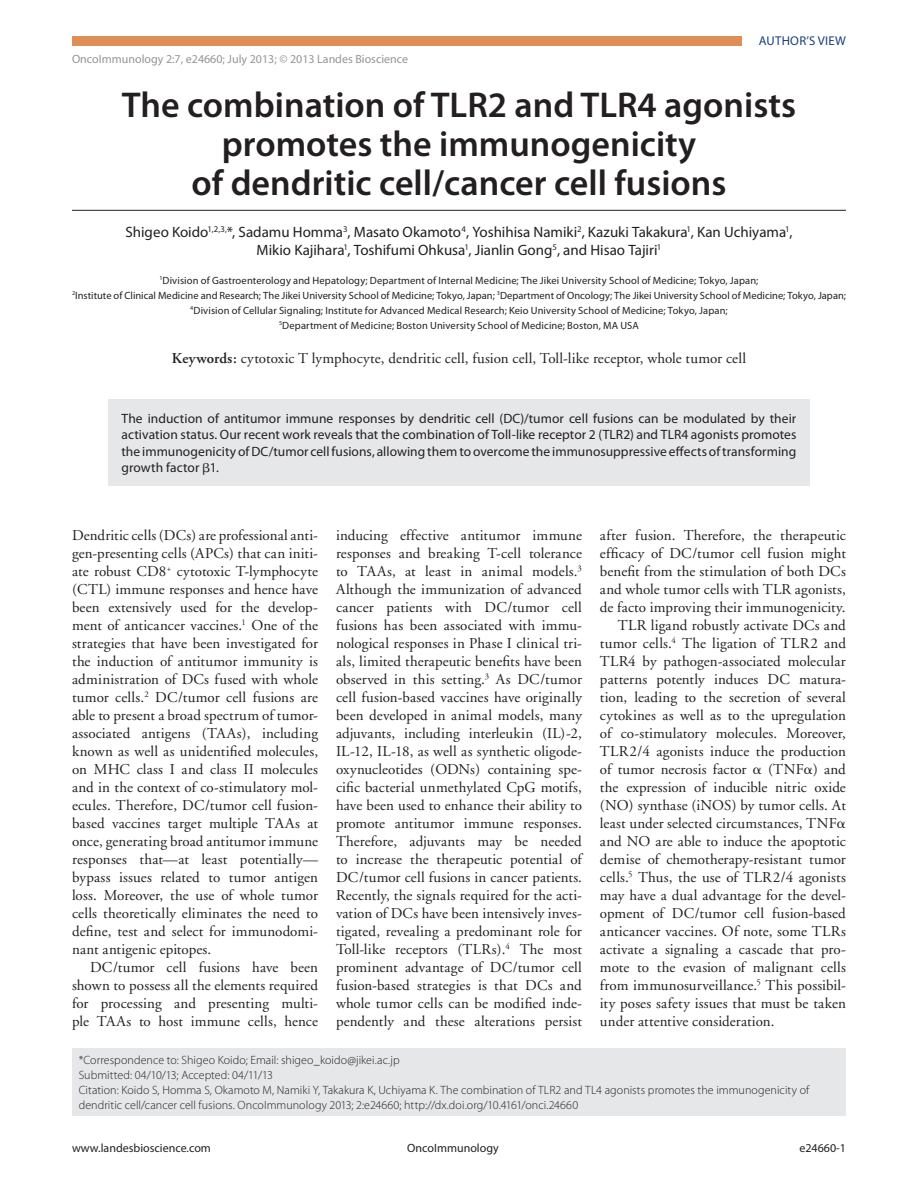
<style>
.page{position:relative;width:918px;height:1188px;background:#fff}
.page>*{position:absolute;margin:0;border:0;box-sizing:border-box;transform-origin:0 0}
.t1{font:600 36px/39px "Myriad Pro";color:#231f20;text-align:center}
.t2{font:15px/18px "Adobe Garamond";letter-spacing:.01em;color:#231f20;text-align:justify}
.t3{font:15px/18px "Myriad Pro";color:#231f20;text-align:center}
.t4{font:13.5px/16.5px "Myriad Pro";letter-spacing:.005em;color:#231f20;text-align:justify}
.t5{font:12.75px "Myriad Pro";letter-spacing:.02em;color:#193f7c}
.t6{font:300 12px/15px "Myriad Pro";letter-spacing:.005em;color:#231f20}
.t7{font:12px "Myriad Pro";color:#939598}
.t8{font:12px "Myriad Pro";color:#231f20}
.t9{font:10.5px/15px "Myriad Pro";letter-spacing:.01em;color:#231f20;text-align:center}
.s1{font-weight:600}
.s2{font-family:"Universal Std Greekw Math Pi"}
</style>
<div class="page">
<div style="left:72px;top:36px;width:669px;height:10px;background:#df8e57"></div>
<hr style="left:72px;top:210px;width:774px;height:1px;background:#231f20">
<div style="left:72px;top:1048px;width:774px;height:68px;background:#e6e7e9"></div>
<div style="left:108px;top:399px;width:702px;height:87px;background:#e6e7e9"></div>
<p class="t7" style="left:72px;top:52px;width:338px">OncoImmunology 2:7, e24660; July 2013; © 2013 Landes Bioscience</p>
<p class="t5" style="left:759px;top:32px;width:88px">Author’s View</p>
<h1 class="t1" style="left:122px;top:85px;width:676px">The combination of TLR2 and TLR4 agonists promotes the immunogenicity<br>of dendritic cell/cancer cell fusions</h1>
<p class="t3" style="left:125px;top:223px;width:669px">Shigeo Koido<sup>1,2,3,</sup>*, Sadamu Homma<sup>3</sup>, Masato Okamoto<sup>4</sup>, Yoshihisa Namiki<sup>2</sup>, Kazuki Takakura<sup>1</sup>, Kan Uchiyama<sup>1</sup>,<br>Mikio Kajihara<sup>1</sup>, Toshifumi Ohkusa<sup>1</sup>, Jianlin Gong<sup>5</sup>, and Hisao Tajiri<sup>1</sup></p>
<p class="t9" style="left:72px;top:273px;width:775px"><sup>1</sup>Division of Gastroenterology and Hepatology; Department of Internal Medicine; The Jikei University School of Medicine; Tokyo, Japan;<br><sup>2</sup>Institute of Clinical Medicine and Research; The Jikei University School of Medicine; Tokyo, Japan; <sup>3</sup>Department of Oncology; The Jikei University School of Medicine; Tokyo, Japan; <sup>4</sup>Division of Cellular Signaling; Institute for Advanced Medical Research; Keio University School of Medicine; Tokyo, Japan;<br><sup>5</sup>Department of Medicine; Boston University School of Medicine; Boston, MA USA</p>
<p class="t2" style="left:172px;top:350px;width:576px"><span class="s1">Keywords:</span> cytotoxic T lymphocyte, dendritic cell, fusion cell, Toll-like receptor, whole tumor cell</p>
<p class="t4" style="left:121px;top:410px;width:676px">The induction of antitumor immune responses by dendritic cell (DC)/tumor cell fusions can be modulated by their activation status. Our recent work reveals that the combination of Toll-like receptor 2 (TLR2) and TLR4 agonists promotes the immunogenicity of DC/tumor cell fusions, allowing them to overcome the immunosuppressive effects of transforming growth factor <span class="s2">β</span>1.</p>
<p class="t2" style="left:72px;top:527px;width:248px">Dendritic cells (DCs) are professional anti&shy;gen-presenting cells (APCs) that can initi&shy;ate robust CD8<sup>+</sup> cytotoxic T-lymphocyte (CTL) immune responses and hence have been extensively used for the develop&shy;ment of anticancer vaccines.<sup>1</sup> One of the strategies that have been investigated for the induction of antitumor immunity is administration of DCs fused with whole tumor cells.<sup>2</sup> DC/tumor cell fusions are able to present a broad spectrum of tumor&shy;associated antigens (TAAs), including known as well as unidentified molecules, on MHC class I and class II molecules and in the context of co-stimulatory mol&shy;ecules. Therefore, DC/tumor cell fusion&shy;based vaccines target multiple TAAs at once, generating broad antitumor immune responses that—at least potentially— bypass issues related to tumor antigen loss. Moreover, the use of whole tumor cells theoretically eliminates the need to define, test and select for immunodomi&shy;nant antigenic epitopes.</p>
<p class="t2" style="left:72px;top:959px;width:248px;text-indent:18px">DC/tumor cell fusions have been shown to possess all the elements required for processing and presenting multi&shy;ple TAAs to host immune cells, hence</p>
<p class="t2" style="left:336px;top:527px;width:248px">inducing effective antitumor immune responses and breaking T-cell tolerance to TAAs, at least in animal models.<sup>3<br></sup>Although the immunization of advanced cancer patients with DC/tumor cell fusions has been associated with immu&shy;nological responses in Phase I clinical tri&shy;als, limited therapeutic benefits have been observed in this setting.<sup>3</sup> As DC/tumor cell fusion-based vaccines have originally been developed in animal models, many adjuvants, including interleukin (IL)-2, IL-12, IL-18, as well as synthetic oligode&shy;oxynucleotides (ODNs) containing spe&shy;cific bacterial unmethylated CpG motifs, have been used to enhance their ability to promote antitumor immune responses.<br>Therefore, adjuvants may be needed to increase the therapeutic potential of DC/tumor cell fusions in cancer patients.<br>Recently, the signals required for the acti&shy;vation of DCs have been intensively inves&shy;tigated, revealing a predominant role for Toll-like receptors (TLRs).<sup>4</sup> The most prominent advantage of DC/tumor cell fusion-based strategies is that DCs and whole tumor cells can be modified inde&shy;pendently and these alterations persist</p>
<p class="t2" style="left:600px;top:527px;width:247px">after fusion. Therefore, the therapeutic</p>
<p class="t2" style="left:600px;top:545px;width:247px">efficacy of DC/tumor cell fusion might</p>
<p class="t2" style="left:600px;top:563px;width:247px">benefit from the stimulation of both DCs</p>
<p class="t2" style="left:600px;top:581px;width:247px">and whole tumor cells with TLR agonists,</p>
<p class="t2" style="left:600px;top:599px;width:247px">de facto improving their immunogenicity.</p>
<p class="t2" style="left:618px;top:617px;width:229px">TLR ligand robustly activate DCs and</p>
<p class="t2" style="left:600px;top:635px;width:248px">tumor cells.<sup>4</sup> The ligation of TLR2 and</p>
<p class="t2" style="left:600px;top:653px;width:247px">TLR4 by pathogen-associated molecular</p>
<p class="t2" style="left:600px;top:671px;width:247px">patterns potently induces DC matura-</p>
<p class="t2" style="left:600px;top:689px;width:247px">tion, leading to the secretion of several</p>
<p class="t2" style="left:600px;top:707px;width:247px">cytokines as well as to the upregulation</p>
<p class="t2" style="left:600px;top:725px;width:247px">of co-stimulatory molecules. Moreover,</p>
<p class="t2" style="left:600px;top:743px;width:247px">TLR2/4 agonists induce the production</p>
<p class="t2" style="left:600px;top:761px;width:247px">of tumor necrosis factor <span class="s2">α</span> (TNF<span class="s2">α</span>) and</p>
<p class="t2" style="left:600px;top:779px;width:247px">the expression of inducible nitric oxide</p>
<p class="t2" style="left:600px;top:797px;width:247px">(NO) synthase (iNOS) by tumor cells. At</p>
<p class="t2" style="left:600px;top:815px;width:247px">least under selected circumstances, TNF<span class="s2">α</span></p>
<p class="t2" style="left:600px;top:833px;width:247px">and NO are able to induce the apoptotic</p>
<p class="t2" style="left:600px;top:851px;width:247px">demise of chemotherapy-resistant tumor</p>
<p class="t2" style="left:600px;top:869px;width:247px">cells.<sup>5</sup> Thus, the use of TLR2/4 agonists</p>
<p class="t2" style="left:600px;top:887px;width:247px">may have a dual advantage for the devel-</p>
<p class="t2" style="left:600px;top:905px;width:247px">opment of DC/tumor cell fusion-based</p>
<p class="t2" style="left:600px;top:923px;width:247px">anticancer vaccines. Of note, some TLRs</p>
<p class="t2" style="left:600px;top:941px;width:247px">activate a signaling a cascade that pro-</p>
<p class="t2" style="left:600px;top:959px;width:247px">mote to the evasion of malignant cells</p>
<p class="t2" style="left:600px;top:977px;width:247px">from immunosurveillance.<sup>5</sup> This possibil-</p>
<p class="t2" style="left:600px;top:995px;width:248px">ity poses safety issues that must be taken</p>
<p class="t2" style="left:600px;top:1013px;width:176px">under attentive consideration.</p>
<p class="t6" style="left:79px;top:1053px;width:732px">*Correspondence to: Shigeo Koido; Email: shigeo_koido@jikei.ac.jp<br>Submitted: 04/10/13; Accepted: 04/11/13<br>Citation: Koido S, Homma S, Okamoto M, Namiki Y, Takakura K, Uchiyama K. The combination of TLR2 and TL4 agonists promotes the immunogenicity of dendritic cell/cancer cell fusions. OncoImmunology 2013; 2:e24660; http://dx.doi.org/10.4161/onci.24660</p>
<p class="t8" style="left:72px;top:1141px;width:140px">www.landesbioscience.com</p>
<p class="t8" style="left:407px;top:1141px;width:93px">OncoImmunology</p>
<p class="t8" style="left:799px;top:1141px;width:48px">e24660-1</p>
</div>
